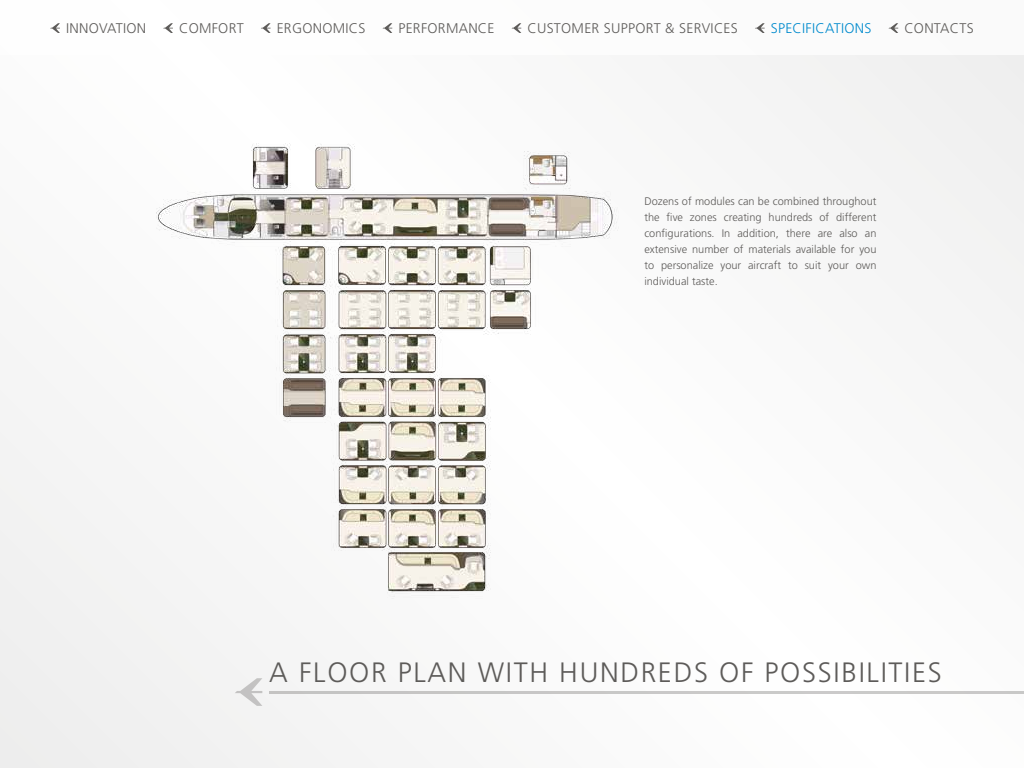
<style>
.page{position:relative;width:1024px;height:768px;background:#f8f8f8}
.page>*{position:absolute;margin:0;border:0;box-sizing:border-box;transform-origin:0 0}
.t1{font:300 28px "Frutiger";letter-spacing:.06em;color:#5d5b59}
.t2{font:300 14px "Frutiger";letter-spacing:.02em;color:#5d5b59}
.t3{font:300 14px "Frutiger";letter-spacing:.02em;color:#008acd}
.t4{font:300 11px/16px "Frutiger";color:#5d5b59;text-align:justify}
</style>
<div class="page">
<div style="left:0;top:0;width:1024px;height:55px;background:#fff"></div>
<svg style="left:50px;top:23px;width:10px;height:10px"></svg>
<svg style="left:163px;top:23px;width:10px;height:10px"></svg>
<svg style="left:261px;top:23px;width:10px;height:10px"></svg>
<svg style="left:383px;top:23px;width:9px;height:10px"></svg>
<svg style="left:512px;top:23px;width:9px;height:10px"></svg>
<svg style="left:755px;top:23px;width:10px;height:10px"></svg>
<svg style="left:888px;top:23px;width:10px;height:10px"></svg>
<img style="left:156px;top:145px;width:459px;height:448px">
<svg style="left:235px;top:678px;width:27px;height:28px"></svg>
<hr style="left:269px;top:691px;width:755px;height:2px;background:#5d5b59">
<p class="t2" style="left:66px;top:20px;width:82px">INNOVATION</p>
<p class="t2" style="left:179px;top:20px;width:66px">COMFORT</p>
<p class="t2" style="left:277px;top:20px;width:90px">ERGONOMICS</p>
<p class="t2" style="left:398px;top:20px;width:98px">PERFORMANCE</p>
<p class="t2" style="left:527px;top:20px;width:212px">CUSTOMER SUPPORT &amp; SERVICES</p>
<p class="t3" style="left:771px;top:20px;width:102px">SPECIFICATIONS</p>
<p class="t2" style="left:904px;top:20px;width:71px">CONTACTS</p>
<p class="t4" style="left:644px;top:193px;width:234px">Dozens of modules can be combined throughout the five zones creating hundreds of different configurations. In addition, there are also an extensive number of materials available for you to personalize your aircraft to suit your own individual taste.</p>
<h1 class="t1" style="left:269px;top:657px;width:674px">A FLOOR PLAN WITH HUNDREDS OF POSSIBILITIES</h1>
</div>
